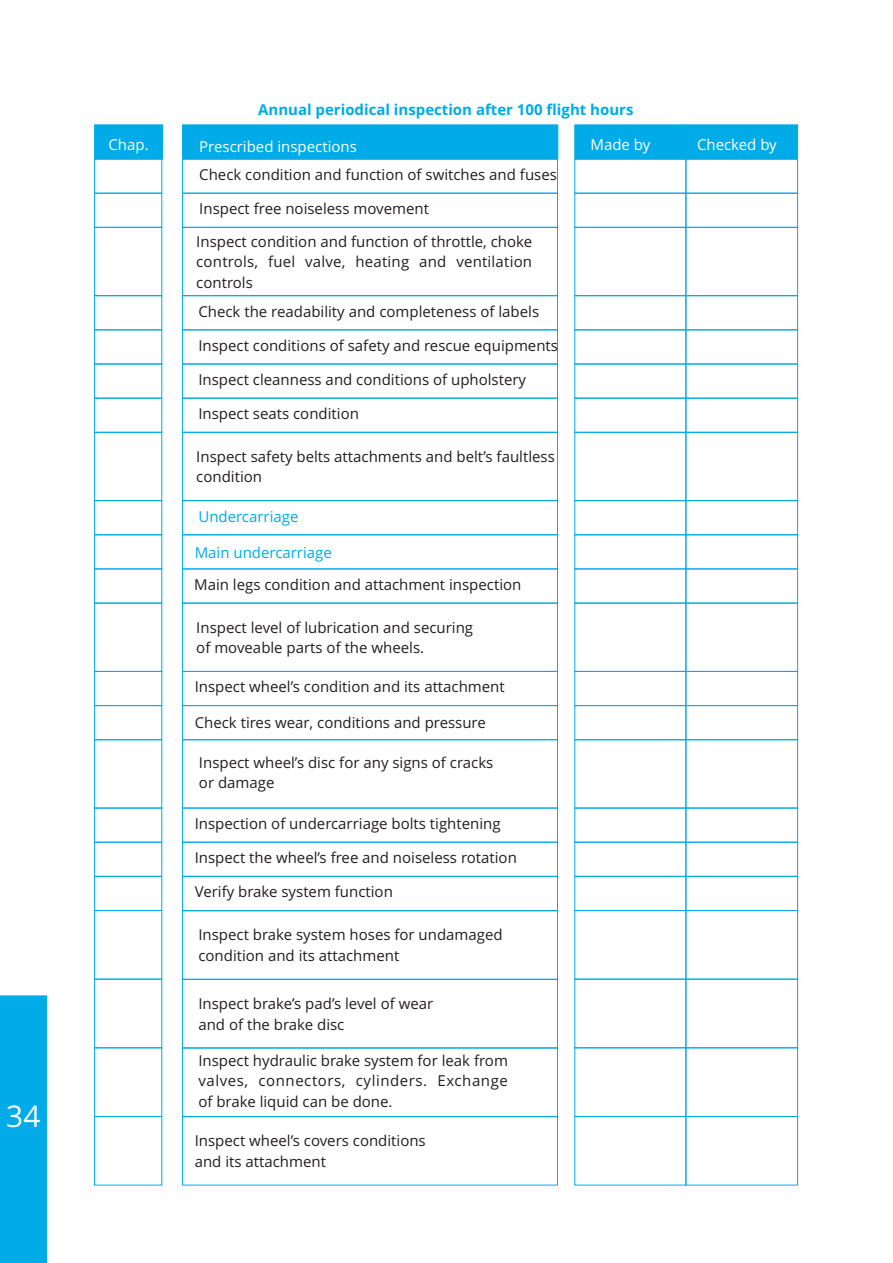
<style>
.page{position:relative;width:893px;height:1263px;background:#fff}
.page>*{position:absolute;margin:0;border:0;box-sizing:border-box;transform-origin:0 0}
.t1{font:29.85px "Open Sans";color:#fff}
.t2{font:15px/20.4px "Open Sans";color:#231f20}
.t3{font:700 15px "Open Sans";color:#00abe7}
.t4{font:15px "Open Sans";color:#fff}
.t5{font:15px "Open Sans";color:#00abe7}
</style>
<div class="page">
<div style="left:94px;top:124px;width:69px;height:36px;background:#00abe7"></div>
<div style="left:94px;top:159px;width:68px;height:35px;border:1px solid #00abe7"></div>
<div style="left:94px;top:193px;width:68px;height:35px;border:1px solid #00abe7"></div>
<div style="left:94px;top:227px;width:68px;height:69px;border:1px solid #00abe7"></div>
<div style="left:94px;top:432px;width:68px;height:69px;border:1px solid #00abe7"></div>
<div style="left:94px;top:603px;width:68px;height:69px;border:1px solid #00abe7"></div>
<div style="left:94px;top:671px;width:68px;height:35px;border:1px solid #00abe7"></div>
<div style="left:94px;top:295px;width:68px;height:35px;border:1px solid #00abe7"></div>
<div style="left:94px;top:329px;width:68px;height:35px;border:1px solid #00abe7"></div>
<div style="left:94px;top:398px;width:68px;height:35px;border:1px solid #00abe7"></div>
<div style="left:94px;top:500px;width:68px;height:35px;border:1px solid #00abe7"></div>
<div style="left:94px;top:739px;width:68px;height:69px;border:1px solid #00abe7"></div>
<div style="left:94px;top:534px;width:68px;height:35px;border:1px solid #00abe7"></div>
<div style="left:94px;top:979px;width:68px;height:69px;border:1px solid #00abe7"></div>
<div style="left:94px;top:1047px;width:68px;height:70px;border:1px solid #00abe7"></div>
<div style="left:94px;top:1116px;width:68px;height:69px;border:1px solid #00abe7"></div>
<div style="left:94px;top:808px;width:68px;height:35px;border:1px solid #00abe7"></div>
<div style="left:94px;top:842px;width:68px;height:35px;border:1px solid #00abe7"></div>
<div style="left:94px;top:876px;width:68px;height:35px;border:1px solid #00abe7"></div>
<div style="left:94px;top:705px;width:68px;height:35px;border:1px solid #00abe7"></div>
<div style="left:182px;top:124px;width:377px;height:36px;background:#00abe7"></div>
<div style="left:182px;top:159px;width:376px;height:35px;border:1px solid #00abe7"></div>
<div style="left:182px;top:193px;width:376px;height:35px;border:1px solid #00abe7"></div>
<div style="left:182px;top:227px;width:376px;height:69px;border:1px solid #00abe7"></div>
<div style="left:182px;top:603px;width:376px;height:69px;border:1px solid #00abe7"></div>
<div style="left:182px;top:671px;width:376px;height:35px;border:1px solid #00abe7"></div>
<div style="left:182px;top:295px;width:376px;height:35px;border:1px solid #00abe7"></div>
<div style="left:182px;top:329px;width:376px;height:35px;border:1px solid #00abe7"></div>
<div style="left:182px;top:398px;width:376px;height:35px;border:1px solid #00abe7"></div>
<div style="left:182px;top:500px;width:376px;height:35px;border:1px solid #00abe7"></div>
<div style="left:182px;top:534px;width:376px;height:35px;border:1px solid #00abe7"></div>
<div style="left:182px;top:979px;width:376px;height:69px;border:1px solid #00abe7"></div>
<div style="left:182px;top:1116px;width:376px;height:69px;border:1px solid #00abe7"></div>
<div style="left:182px;top:808px;width:376px;height:35px;border:1px solid #00abe7"></div>
<div style="left:182px;top:842px;width:376px;height:35px;border:1px solid #00abe7"></div>
<div style="left:182px;top:876px;width:376px;height:35px;border:1px solid #00abe7"></div>
<div style="left:182px;top:705px;width:376px;height:35px;border:1px solid #00abe7"></div>
<div style="left:574px;top:193px;width:112px;height:35px;border:1px solid #00abe7"></div>
<div style="left:574px;top:227px;width:112px;height:69px;border:1px solid #00abe7"></div>
<div style="left:574px;top:603px;width:112px;height:69px;border:1px solid #00abe7"></div>
<div style="left:574px;top:671px;width:112px;height:35px;border:1px solid #00abe7"></div>
<div style="left:574px;top:295px;width:112px;height:35px;border:1px solid #00abe7"></div>
<div style="left:574px;top:329px;width:112px;height:35px;border:1px solid #00abe7"></div>
<div style="left:574px;top:398px;width:112px;height:35px;border:1px solid #00abe7"></div>
<div style="left:574px;top:500px;width:112px;height:35px;border:1px solid #00abe7"></div>
<div style="left:574px;top:534px;width:112px;height:35px;border:1px solid #00abe7"></div>
<div style="left:574px;top:979px;width:112px;height:69px;border:1px solid #00abe7"></div>
<div style="left:574px;top:1047px;width:112px;height:70px;border:1px solid #00abe7"></div>
<div style="left:574px;top:1116px;width:112px;height:69px;border:1px solid #00abe7"></div>
<div style="left:574px;top:808px;width:112px;height:35px;border:1px solid #00abe7"></div>
<div style="left:574px;top:842px;width:112px;height:35px;border:1px solid #00abe7"></div>
<div style="left:574px;top:876px;width:112px;height:35px;border:1px solid #00abe7"></div>
<div style="left:574px;top:705px;width:112px;height:35px;border:1px solid #00abe7"></div>
<div style="left:574px;top:124px;width:224px;height:36px;background:#00abe7"></div>
<div style="left:685px;top:159px;width:113px;height:35px;border:1px solid #00abe7"></div>
<div style="left:685px;top:193px;width:113px;height:35px;border:1px solid #00abe7"></div>
<div style="left:685px;top:227px;width:113px;height:69px;border:1px solid #00abe7"></div>
<div style="left:685px;top:432px;width:113px;height:69px;border:1px solid #00abe7"></div>
<div style="left:685px;top:603px;width:113px;height:69px;border:1px solid #00abe7"></div>
<div style="left:685px;top:671px;width:113px;height:35px;border:1px solid #00abe7"></div>
<div style="left:685px;top:295px;width:113px;height:35px;border:1px solid #00abe7"></div>
<div style="left:685px;top:329px;width:113px;height:35px;border:1px solid #00abe7"></div>
<div style="left:685px;top:364px;width:113px;height:35px;border:1px solid #00abe7"></div>
<div style="left:685px;top:398px;width:113px;height:35px;border:1px solid #00abe7"></div>
<div style="left:685px;top:500px;width:113px;height:35px;border:1px solid #00abe7"></div>
<div style="left:685px;top:568px;width:113px;height:35px;border:1px solid #00abe7"></div>
<div style="left:685px;top:739px;width:113px;height:69px;border:1px solid #00abe7"></div>
<div style="left:685px;top:534px;width:113px;height:35px;border:1px solid #00abe7"></div>
<div style="left:685px;top:910px;width:113px;height:69px;border:1px solid #00abe7"></div>
<div style="left:685px;top:979px;width:113px;height:69px;border:1px solid #00abe7"></div>
<div style="left:685px;top:1047px;width:113px;height:70px;border:1px solid #00abe7"></div>
<div style="left:685px;top:1116px;width:113px;height:69px;border:1px solid #00abe7"></div>
<div style="left:685px;top:808px;width:113px;height:35px;border:1px solid #00abe7"></div>
<div style="left:685px;top:842px;width:113px;height:35px;border:1px solid #00abe7"></div>
<div style="left:685px;top:876px;width:113px;height:35px;border:1px solid #00abe7"></div>
<div style="left:685px;top:705px;width:113px;height:35px;border:1px solid #00abe7"></div>
<div style="left:0;top:995px;width:47px;height:268px;background:#00abe7"></div>
<h1 class="t1" style="left:6px;top:1104px;width:36px">34</h1>
<p class="t3" style="left:258px;top:104px;width:377px">Annual periodical inspection after 100 flight hours</p>
<p class="t4" style="left:109px;top:139px;width:42px">Chap.</p>
<p class="t4" style="left:199px;top:141px;width:159px">Prescribed inspections</p>
<p class="t2" style="left:199px;top:166px;width:359px">Check condition and function of switches and fuses</p>
<p class="t2" style="left:199px;top:200px;width:231px">Inspect free noiseless movement</p>
<p class="t2" style="left:196px;top:233px;width:337px;text-align:justify">Inspect condition and function of throttle, choke controls, fuel valve, heating and ventilation controls</p>
<p class="t2" style="left:198px;top:303px;width:342px">Check the readability and completeness of labels</p>
<p class="t2" style="left:198px;top:337px;width:361px">Inspect conditions of safety and rescue equipments</p>
<p class="t2" style="left:198px;top:371px;width:329px">Inspect cleanness and conditions of upholstery</p>
<p class="t2" style="left:198px;top:405px;width:162px">Inspect seats condition</p>
<p class="t2" style="left:196px;top:448px;width:360px">Inspect safety belts attachments and belt’s faultless condition</p>
<p class="t5" style="left:198px;top:510px;width:102px">Undercarriage</p>
<p class="t5" style="left:195px;top:546px;width:139px">Main undercarriage</p>
<p class="t2" style="left:194px;top:576px;width:329px">Main legs condition and attachment inspection</p>
<p class="t2" style="left:196px;top:618px;width:278px">Inspect level of lubrication and securing of moveable parts of the wheels.</p>
<p class="t2" style="left:195px;top:678px;width:312px">Inspect wheel’s condition and its attachment</p>
<p class="t2" style="left:195px;top:714px;width:293px">Check tires wear, conditions and pressure</p>
<p class="t2" style="left:199px;top:753px;width:296px">Inspect wheel’s disc for any signs of cracks or damage</p>
<p class="t2" style="left:195px;top:815px;width:307px">Inspection of undercarriage bolts tightening</p>
<p class="t2" style="left:195px;top:849px;width:324px">Inspect the wheel’s free and noiseless rotation</p>
<p class="t2" style="left:195px;top:883px;width:200px">Verify brake system function</p>
<p class="t2" style="left:198px;top:926px;width:306px">Inspect brake system hoses for undamaged condition and its attachment</p>
<p class="t2" style="left:198px;top:995px;width:236px">Inspect brake’s pad’s level of wear and of the brake disc</p>
<p class="t2" style="left:198px;top:1052px;width:311px;text-align:justify">Inspect hydraulic brake system for leak from valves, connectors, cylinders. Exchange of brake liquid can be done.</p>
<p class="t2" style="left:195px;top:1132px;width:233px">Inspect wheel’s covers conditions and its attachment</p>
<p class="t4" style="left:590px;top:139px;width:61px">Made by</p>
<p class="t4" style="left:697px;top:139px;width:81px">Checked by</p>
</div>
